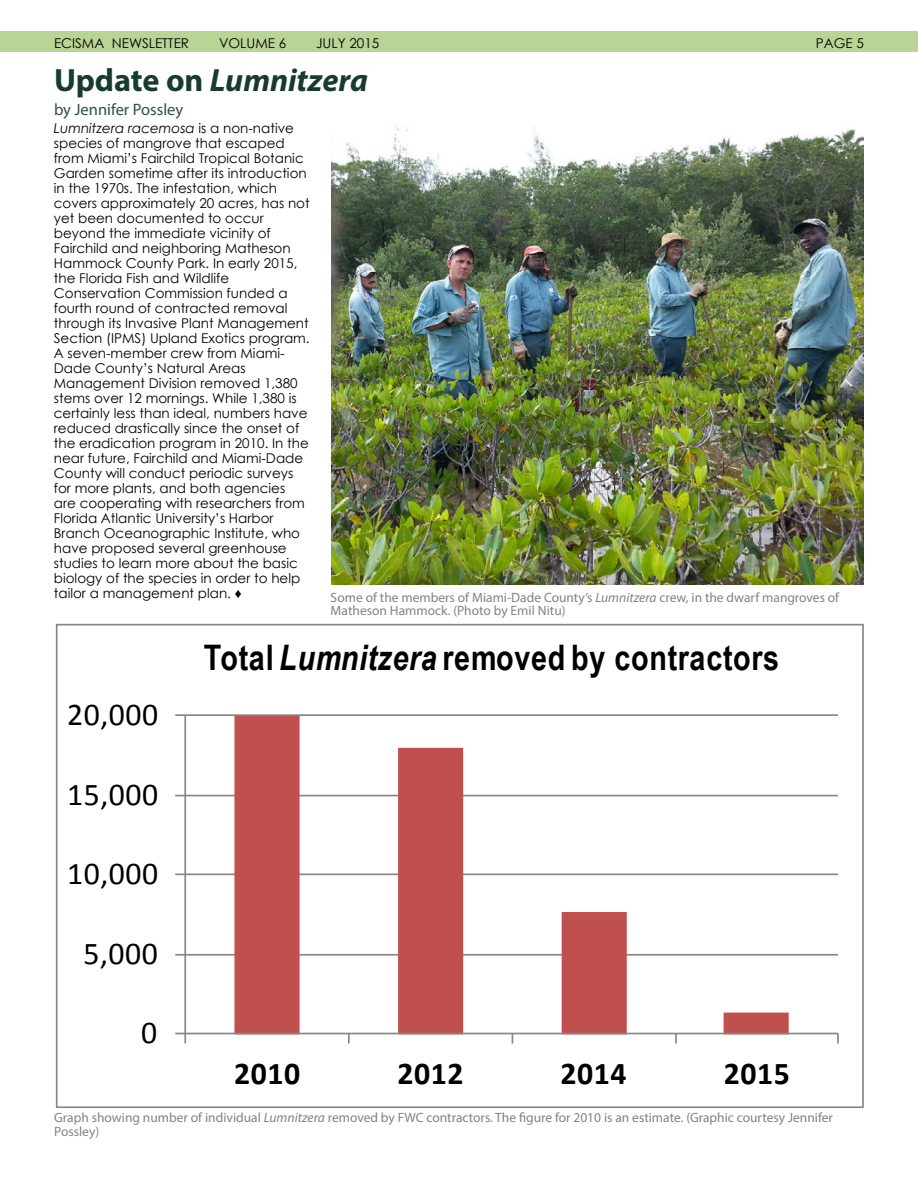
<style>
.page{position:relative;width:918px;height:1188px;background:#fff}
.page>*{position:absolute;margin:0;border:0;box-sizing:border-box;transform-origin:0 0}
.Image{font:700 35.25px "Arial Narrow";letter-spacing:.02em;color:#000}
.t1{font:italic 700 32.25px "Myriad Pro";color:#173c2b}
.Image-2{font:31.8px "Calibri";letter-spacing:.02em;color:#000}
.Image-3{font:700 31.8px "Calibri";letter-spacing:.02em;color:#000}
.byline{font:16.5px "Myriad Pro";color:#2f503f}
.t2{font:13.5px/15px "Century Gothic";color:#000}
.t3{font:13.5px/13.5px "Myriad Pro";color:#808285}
.s1{font-style:normal}
.s2{font-style:italic}
</style>
<div class="page">
<div style="left:0;top:31px;width:918px;height:21px;background:#b8d595"></div>
<img style="left:331px;top:123px;width:533px;height:462px">
<hr style="left:185px;top:954px;width:653px;height:2px;background:#868686">
<hr style="left:185px;top:873px;width:653px;height:2px;background:#868686">
<hr style="left:185px;top:795px;width:653px;height:1px;background:#868686">
<hr style="left:185px;top:714px;width:653px;height:2px;background:#868686">
<svg style="left:234px;top:716px;width:555px;height:317px"></svg>
<hr style="left:184px;top:715px;width:2px;height:319px;background:#868686">
<svg style="left:175px;top:954px;width:10px;height:2px"></svg>
<svg style="left:175px;top:873px;width:10px;height:2px"></svg>
<svg style="left:175px;top:714px;width:10px;height:2px"></svg>
<hr style="left:185px;top:1033px;width:653px;height:1px;background:#868686">
<svg style="left:175px;top:1033px;width:11px;height:11px"></svg>
<svg style="left:348px;top:1034px;width:2px;height:10px"></svg>
<svg style="left:675px;top:1034px;width:2px;height:10px"></svg>
<svg style="left:837px;top:1034px;width:2px;height:10px"></svg>
<p class="t2" style="left:54px;top:35px;width:137px">ECISMA NEWSLETTER</p>
<p class="t2" style="left:219px;top:35px;width:69px">VOLUME 6</p>
<p class="t2" style="left:316px;top:35px;width:65px">JULY 2015</p>
<p class="t2" style="left:816px;top:35px;width:50px">PAGE 5</p>
<h1 class="t1" style="left:54px;top:59px;width:315px"><span class="s1">Update on</span> Lumnitzera</h1>
<p class="t2" style="left:54px;top:121px;width:257px"><span class="s2">Lumnitzera racemosa</span> is a non-native species of mangrove that escaped from Miami’s Fairchild Tropical Botanic Garden sometime after its introduction in the 1970s. The infestation, which covers approximately 20 acres, has not yet been documented to occur beyond the immediate vicinity of Fairchild and neighboring Matheson Hammock County Park. In early 2015, the Florida Fish and Wildlife Conservation Commission funded a fourth round of contracted removal through its Invasive Plant Management Section (IPMS) Upland Exotics program.<br>A seven-member crew from Miami-Dade County’s Natural Areas Management Division removed 1,380 stems over 12 mornings. While 1,380 is certainly less than ideal, numbers have reduced drastically since the onset of the eradication program in 2010. In the near future, Fairchild and Miami-Dade County will conduct periodic surveys for more plants, and both agencies are cooperating with researchers from Florida Atlantic University’s Harbor Branch Oceanographic Institute, who have proposed several greenhouse studies to learn more about the basic biology of the species in order to help tailor a management plan. ♦</p>
<p class="byline" style="left:54px;top:99px;width:131px">by Jennifer Possley</p>
<p class="t3" style="left:331px;top:590px;width:510px">Some of the members of Miami-Dade County’s <span class="s2">Lumnitzera</span> crew, in the dwarf mangroves of<br>Matheson Hammock. (Photo by Emil Nitu)</p>
<p class="Image-2" style="left:67px;top:694px;width:93px">20,000</p>
<p class="Image-2" style="left:67px;top:774px;width:93px">15,000</p>
<p class="Image-2" style="left:67px;top:854px;width:93px">10,000</p>
<p class="Image-2" style="left:83px;top:933px;width:76px">5,000</p>
<p class="Image-2" style="left:141px;top:1013px;width:18px">0</p>
<p class="Image" style="left:204px;top:631px;width:577px">Total <span class="s2">Lumnitzera</span> removed by contractors</p>
<p class="Image-3" style="left:234px;top:1053px;width:68px">2010</p>
<p class="Image-3" style="left:397px;top:1053px;width:68px">2012</p>
<p class="Image-3" style="left:561px;top:1053px;width:68px">2014</p>
<p class="Image-3" style="left:724px;top:1053px;width:68px">2015</p>
<p class="t3" style="left:54px;top:1111px;width:780px">Graph showing number of individual <span class="s2">Lumnitzera</span> removed by FWC contractors. The figure for 2010 is an estimate. (Graphic courtesy Jennifer<br>Possley)</p>
</div>
